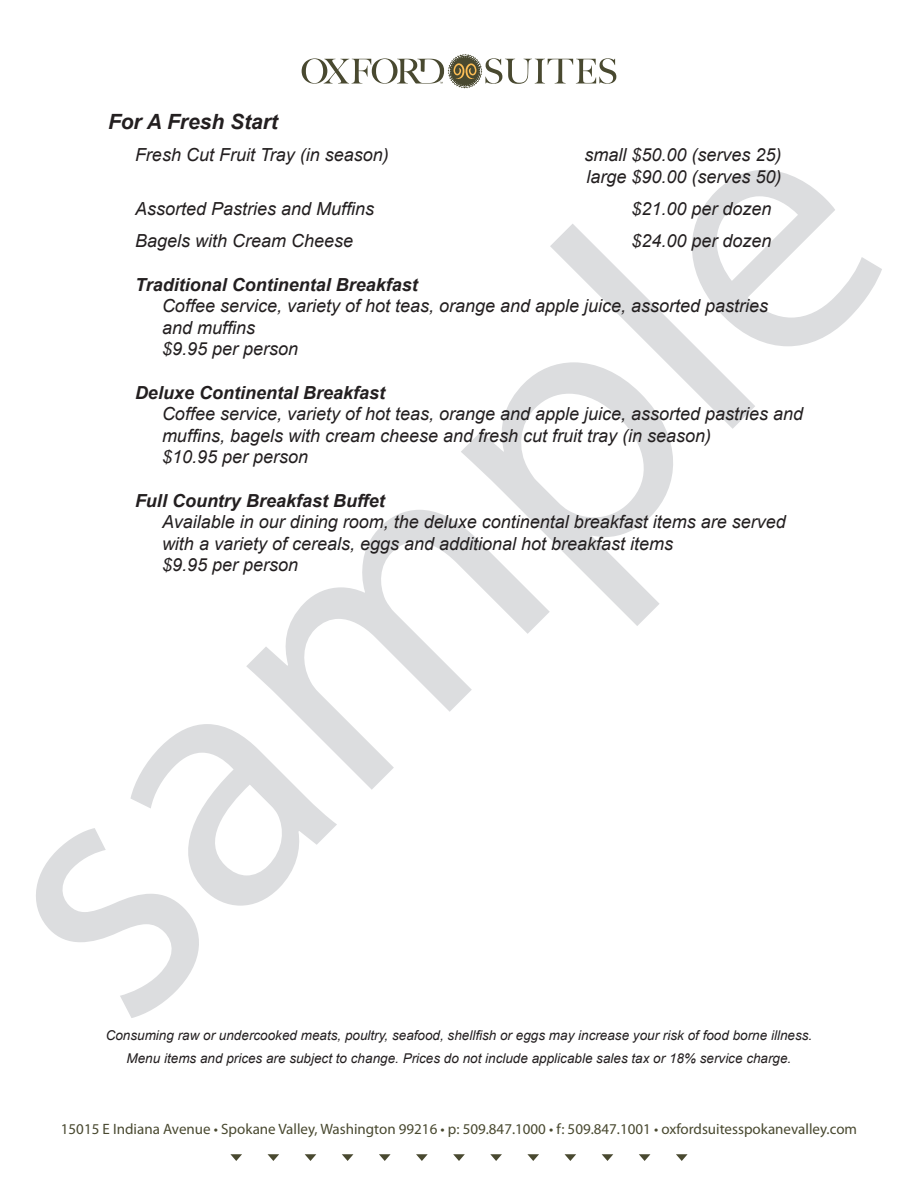
<style>
.page{position:relative;width:918px;height:1188px;background:#fff}
.page>*{position:absolute;margin:0;border:0;box-sizing:border-box;transform-origin:0 0}
.t1{font:italic 700 21px "Arial";color:#231f20}
.t2{font:italic 18px/21.6px "Arial";color:#231f20}
.t3{font:italic 700 18px "Arial";color:#231f20}
.t4{font:15px "Myriad Pro";color:#494930}
.t5{font:italic 13.5px/23px "Arial";color:#231f20;text-align:center}
</style>
<div class="page">
<svg style="left:36px;top:724px;width:301px;height:294px"></svg>
<svg style="left:246px;top:510px;width:289px;height:280px"></svg>
<svg style="left:461px;top:366px;width:212px;height:260px"></svg>
<svg style="left:550px;top:170px;width:332px;height:259px"></svg>
<svg style="left:230px;top:1154px;width:12px;height:7px"></svg>
<svg style="left:268px;top:1154px;width:11px;height:7px"></svg>
<svg style="left:305px;top:1154px;width:11px;height:7px"></svg>
<svg style="left:342px;top:1154px;width:11px;height:7px"></svg>
<svg style="left:379px;top:1154px;width:12px;height:7px"></svg>
<svg style="left:416px;top:1154px;width:12px;height:7px"></svg>
<svg style="left:453px;top:1154px;width:12px;height:7px"></svg>
<svg style="left:490px;top:1154px;width:12px;height:7px"></svg>
<svg style="left:527px;top:1154px;width:12px;height:7px"></svg>
<svg style="left:565px;top:1154px;width:11px;height:7px"></svg>
<svg style="left:602px;top:1154px;width:11px;height:7px"></svg>
<svg style="left:639px;top:1154px;width:11px;height:7px"></svg>
<svg style="left:676px;top:1154px;width:12px;height:7px"></svg>
<svg style="left:302px;top:54px;width:314px;height:35px"></svg>
<p class="t1" style="left:108px;top:107px;width:171px">For A Fresh Start</p>
<p class="t2" style="left:135px;top:144px;width:255px">Fresh Cut Fruit Tray (in season)</p>
<p class="t2" style="left:584px;top:144px;width:199px">small $50.00 (serves 25) large $90.00 (serves 50)</p>
<p class="t2" style="left:135px;top:198px;width:241px">Assorted Pastries and Muffins</p>
<p class="t2" style="left:631px;top:198px;width:142px">$21.00 per dozen</p>
<p class="t2" style="left:135px;top:231px;width:220px">Bagels with Cream Cheese</p>
<p class="t2" style="left:631px;top:231px;width:142px">$24.00 per dozen</p>
<p class="t3" style="left:135px;top:272px;width:284px">Traditional Continental Breakfast</p>
<p class="t2" style="left:162px;top:295px;width:608px">Coffee service, variety of hot teas, orange and apple juice, assorted pastries and muffins<br>$9.95 per person</p>
<p class="t3" style="left:135px;top:380px;width:252px">Deluxe Continental Breakfast</p>
<p class="t2" style="left:162px;top:403px;width:643px">Coffee service, variety of hot teas, orange and apple juice, assorted pastries and muffins, bagels with cream cheese and fresh cut fruit tray (in season)<br>$10.95 per person</p>
<p class="t3" style="left:135px;top:488px;width:251px">Full Country Breakfast Buffet</p>
<p class="t2" style="left:162px;top:511px;width:625px">Available in our dining room, the deluxe continental breakfast items are served with a variety of cereals, eggs and additional hot breakfast items<br>$9.95 per person</p>
<p class="t5" style="left:106px;top:1024px;width:708px">Consuming raw or undercooked meats, poultry, seafood, shellfish or eggs may increase your risk of food borne illness.<br>Menu items and prices are subject to change. Prices do not include applicable sales tax or 18% service charge.</p>
<p class="t4" style="left:61px;top:1121px;width:798px">15015 E Indiana Avenue • Spokane Valley, Washington 99216 • p: 509.847.1000 • f: 509.847.1001 • oxfordsuitesspokanevalley.com</p>
</div>
